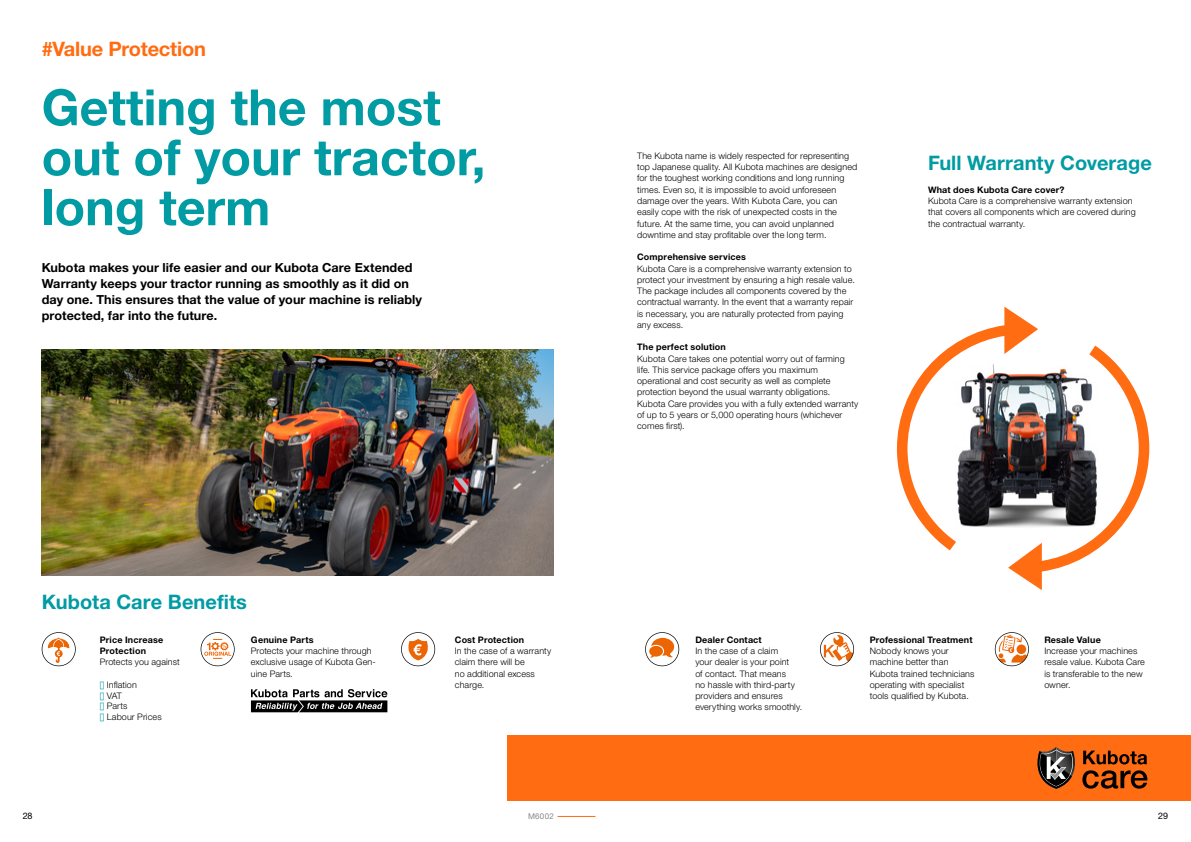
<style>
.page{position:relative;width:1191px;height:842px;background:#fff}
.page>*{position:absolute;margin:0;border:0;box-sizing:border-box;transform-origin:0 0}
.t1{font:700 50px/50px "Helvetica Neue LT Pro";color:#009ba3}
.t2{font:700 20px "Helvetica Neue LT Pro";letter-spacing:.005em;color:#009ba3}
.t3{font:700 20px "Helvetica Neue LT Pro";letter-spacing:-.01em;color:#ff6c11}
.t4{font:700 12.5px/16px "Helvetica Neue LT Pro";letter-spacing:.005em;color:#000}
.t5{font:300 9px/11.2px "Helvetica Neue LT Pro";letter-spacing:.01em;color:#000}
.t6{font:700 9px/11.2px "Helvetica Neue LT Pro";letter-spacing:.02em;color:#000}
.t7{font:9px "Helvetica Neue LT Std";color:#000}
.t8{font:8px "Helvetica Neue LT Std";letter-spacing:.03em;color:#878786}
.s1{color:#009ba3}
</style>
<div class="page">
<hr style="left:557px;top:816px;width:38px;height:1px;background:#ff6c11">
<div style="left:507px;top:736px;width:684px;height:65px;background:#ff6c11"></div>
<svg style="left:1037px;top:747px;width:38px;height:42px"></svg>
<svg style="left:1082px;top:770px;width:66px;height:19px"></svg>
<svg style="left:1083px;top:751px;width:64px;height:13px"></svg>
<svg style="left:897px;top:307px;width:252px;height:283px"></svg>
<img style="left:42px;top:349px;width:512px;height:226px">
<svg style="left:201px;top:632px;width:34px;height:34px"></svg>
<svg style="left:645px;top:632px;width:34px;height:34px"></svg>
<svg style="left:401px;top:632px;width:34px;height:34px"></svg>
<svg style="left:994px;top:632px;width:35px;height:34px"></svg>
<svg style="left:820px;top:632px;width:34px;height:34px"></svg>
<svg style="left:42px;top:632px;width:34px;height:34px"></svg>
<svg style="left:251px;top:689px;width:136px;height:23px"></svg>
<h2 class="t3" style="left:42px;top:36px;width:166px">#Value Protection</h2>
<h1 class="t1" style="left:42px;top:81px;width:445px">Getting the most out of your tractor, long term</h1>
<h3 class="t4" style="left:42px;top:259px;width:382px">Kubota makes your life easier and our Kubota Care Extended Warranty keeps your tractor running as smoothly as it did on day one. This ensures that the value of your machine is reliably protected, far into the future.</h3>
<h2 class="t2" style="left:42px;top:590px;width:207px">Kubota Care Benefits</h2>
<p class="t6" style="left:100px;top:634px;width:65px">Price Increase<br>Protection</p>
<p class="t5" style="left:100px;top:656px;width:81px">Protects you against</p>
<p class="t5" style="left:100px;top:679px;width:39px"><span class="s1">■</span> Inflation</p>
<p class="t5" style="left:100px;top:690px;width:24px"><span class="s1">■</span> VAT</p>
<p class="t5" style="left:100px;top:700px;width:29px"><span class="s1">■</span> Parts</p>
<p class="t5" style="left:100px;top:711px;width:63px"><span class="s1">■</span> Labour Prices</p>
<p class="t6" style="left:251px;top:634px;width:64px">Genuine Parts</p>
<p class="t5" style="left:251px;top:645px;width:126px">Protects your machine through exclusive usage of Kubota Gen&shy;uine Parts.</p>
<p class="t6" style="left:455px;top:634px;width:71px">Cost Protection</p>
<p class="t5" style="left:455px;top:645px;width:98px">In the case of a warranty claim there will be<br>no additional excess charge.</p>
<p class="t5" style="left:637px;top:150px;width:222px">The Kubota name is widely respected for representing top Japanese quality. All Kubota machines are designed for the toughest working conditions and long running times. Even so, it is impossible to avoid unforeseen damage over the years. With Kubota Care, you can easily cope with the risk of unexpected costs in the future. At the same time, you can avoid unplanned downtime and stay profitable over the long term.</p>
<p class="t6" style="left:637px;top:251px;width:110px">Comprehensive services</p>
<p class="t5" style="left:637px;top:262px;width:219px">Kubota Care is a comprehensive warranty extension to protect your investment by ensuring a high resale value.<br>The package includes all components covered by the contractual warranty. In the event that a warranty repair is necessary, you are naturally protected from paying any excess.</p>
<p class="t6" style="left:637px;top:341px;width:90px">The perfect solution</p>
<p class="t5" style="left:637px;top:352px;width:223px">Kubota Care takes one potential worry out of farming life. This service package offers you maximum operational and cost security as well as complete protection beyond the usual warranty obligations.<br>Kubota Care provides you with a fully extended warranty of up to 5 years or 5,000 operating hours (whichever comes first).</p>
<h2 class="t2" style="left:928px;top:151px;width:225px">Full Warranty Coverage</h2>
<p class="t6" style="left:928px;top:184px;width:138px">What does Kubota Care cover?</p>
<p class="t5" style="left:928px;top:195px;width:209px">Kubota Care is a comprehensive warranty extension that covers all components which are covered during the contractual warranty.</p>
<p class="t6" style="left:695px;top:634px;width:68px">Dealer Contact</p>
<p class="t5" style="left:695px;top:645px;width:108px">In the case of a claim<br>your dealer is your point<br>of contact. That means<br>no hassle with third-party providers and ensures everything works smoothly.</p>
<p class="t6" style="left:870px;top:634px;width:104px">Professional Treatment</p>
<p class="t5" style="left:870px;top:645px;width:106px">Nobody knows your machine better than<br>Kubota trained technicians operating with specialist tools qualified by Kubota.</p>
<p class="t6" style="left:1044px;top:634px;width:58px">Resale Value</p>
<p class="t5" style="left:1044px;top:645px;width:102px">Increase your machines resale value. Kubota Care is transferable to the new owner.</p>
<p class="t7" style="left:23px;top:811px;width:11px">28</p>
<p class="t8" style="left:528px;top:812px;width:27px">M6002</p>
<p class="t7" style="left:1158px;top:811px;width:12px">29</p>
</div>
